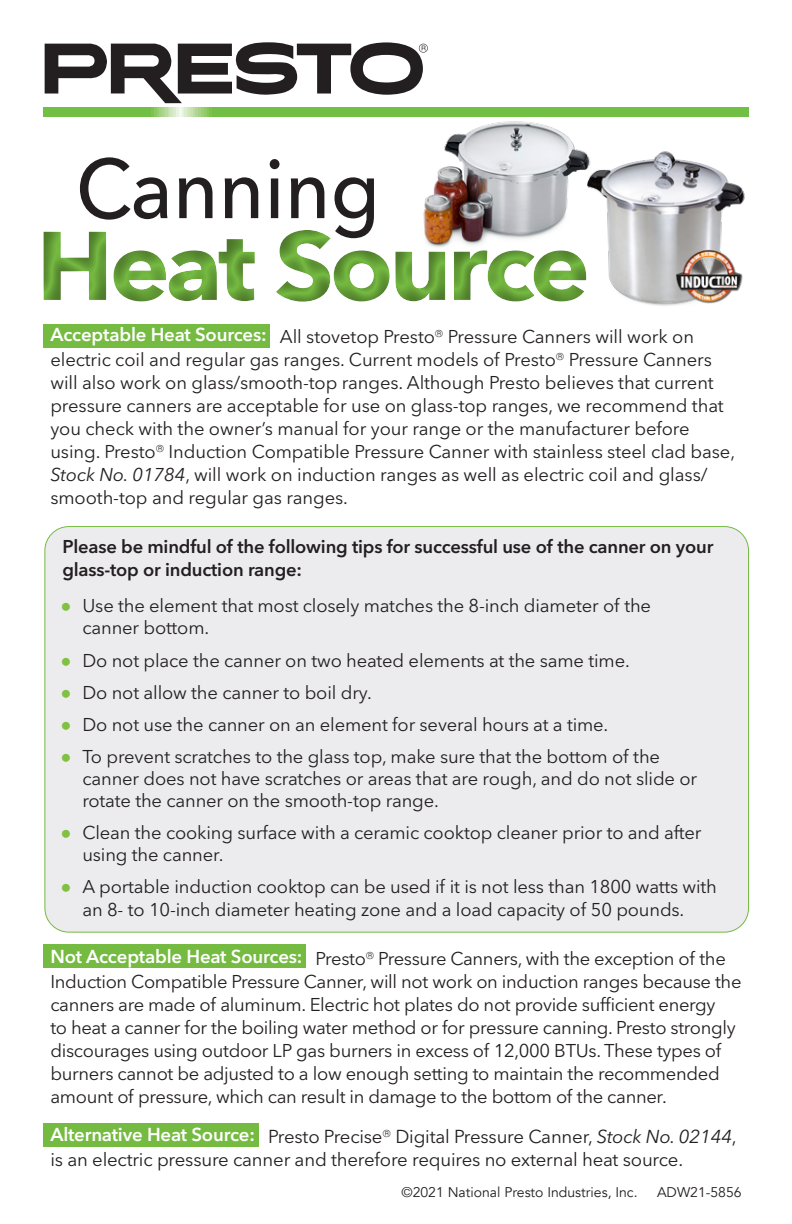
<style>
.page{position:relative;width:792px;height:1224px;background:#fff}
.page>*{position:absolute;margin:0;border:0;box-sizing:border-box;transform-origin:0 0}
.t1{font:700 96.4px "Avenir Next World";letter-spacing:-.045em;color:#75ba41;scale:1.05 1}
.t2{font:500 83.6px "Avenir Next World";color:#231f20;scale:.94 1}
.t3{font:18.6px/23px "Avenir Next World";letter-spacing:-.01em;color:#231f20}
.Bullets{font:18.4px/23px "Avenir Next World";letter-spacing:-.01em;color:#231f20}
.Text{font:600 18.4px/23px "Avenir Next World";letter-spacing:-.01em;color:#231f20}
.t4{font:14px "Avenir";color:#231f20}
.s1{font-weight:600;font-size:18.6px;color:#fff}
.s2{font-style:italic}
.s3{font-family:"Arial";font-weight:900;color:#81c040}
.s4{font-weight:600;color:#fff}
</style>
<div class="page">
<div style="left:43px;top:324px;width:227px;height:23px;background:#75ba41"></div>
<div style="left:43px;top:1124px;width:215px;height:23px;background:#75ba41"></div>
<div style="left:43px;top:945px;width:263px;height:23px;background:#75ba41"></div>
<div style="left:45px;top:527px;width:704px;height:405px;background:#ececee;border-radius:24px"></div>
<svg style="left:44px;top:107px;width:705px;height:9px;background:#77c14c"></svg>
<img style="left:424px;top:121px;width:134px;height:86px">
<div style="left:24px;top:207px;width:581px;height:118px;background:#231f20;opacity:.45"></div>
<img style="left:558px;top:112px;width:191px;height:213px">
<svg style="left:45px;top:42px;width:383px;height:61px"></svg>
<p class="t2" style="left:76px;top:140px;width:325px">Canning</p>
<h1 class="t1" style="left:36px;top:210px;width:529px">Heat Source</h1>
<p class="Bullets" style="left:50px;top:325px;width:686px"><span class="s1">Acceptable Heat Sources:</span> All stovetop Presto Pressure Canners will work on electric coil and regular gas ranges. Current models of Presto Pressure Canners will also work on glass/smooth-top ranges. Although Presto believes that current pressure canners are acceptable for use on glass-top ranges, we recommend that you check with the owner’s manual for your range or the manufacturer before using. Presto Induction Compatible Pressure Canner with stainless steel clad base, <span class="s2">Stock No. 01784</span>, will work on induction ranges as well as electric coil and glass/ smooth-top and regular gas ranges.</p>
<p class="Text" style="left:62px;top:535px;width:653px">Please be mindful of the following tips for successful use of the canner on your glass-top or induction range:</p>
<p class="Bullets" style="left:82px;top:595px;width:570px;line-height:22px;text-indent:-22px"><span class="s3">●</span> Use the element that most closely matches the 8-inch diameter of the canner bottom.</p>
<p class="Bullets" style="left:60px;top:649px;width:571px"><span class="s3">●</span> Do not place the canner on two heated elements at the same time.</p>
<p class="Bullets" style="left:60px;top:681px;width:313px"><span class="s3">●</span> Do not allow the canner to boil dry.</p>
<p class="Bullets" style="left:60px;top:713px;width:550px"><span class="s3">●</span> Do not use the canner on an element for several hours at a time.</p>
<p class="Bullets" style="left:82px;top:746px;width:616px;line-height:22px;text-indent:-22px"><span class="s3">●</span> To prevent scratches to the glass top, make sure that the bottom of the canner does not have scratches or areas that are rough, and do not slide or rotate the canner on the smooth-top range.</p>
<p class="Bullets" style="left:82px;top:822px;width:621px;line-height:22px;text-indent:-22px"><span class="s3">●</span> Clean the cooking surface with a ceramic cooktop cleaner prior to and after using the canner.</p>
<p class="Bullets" style="left:60px;top:875px;width:658px;text-align:center"><span class="s3">●</span> A portable induction cooktop can be used if it is not less than 1800 watts with an 8- to 10-inch diameter heating zone and a load capacity of 50 pounds.</p>
<p class="Bullets" style="left:50px;top:947px;width:693px"><span class="s1">Not Acceptable Heat Sources:</span> Presto Pressure Canners, with the exception of the Induction Compatible Pressure Canner, will not work on induction ranges because the canners are made of aluminum. Electric hot plates do not provide sufficient energy<br>to heat a canner for the boiling water method or for pressure canning. Presto strongly discourages using outdoor LP gas burners in excess of 12,000 BTUs. These types of burners cannot be adjusted to a low enough setting to maintain the recommended amount of pressure, which can result in damage to the bottom of the canner.</p>
<p class="t3" style="left:50px;top:1125px;width:688px"><span class="s4">Alternative Heat Source:</span> Presto Precise Digital Pressure Canner, <span class="s2">Stock No. 02144</span>, is an electric pressure canner and therefore requires no external heat source.</p>
<p class="t4" style="left:401px;top:1184px;width:238px">©2021 National Presto Industries, Inc.</p>
<p class="t4" style="left:657px;top:1184px;width:86px">ADW21-5856</p>
</div>
